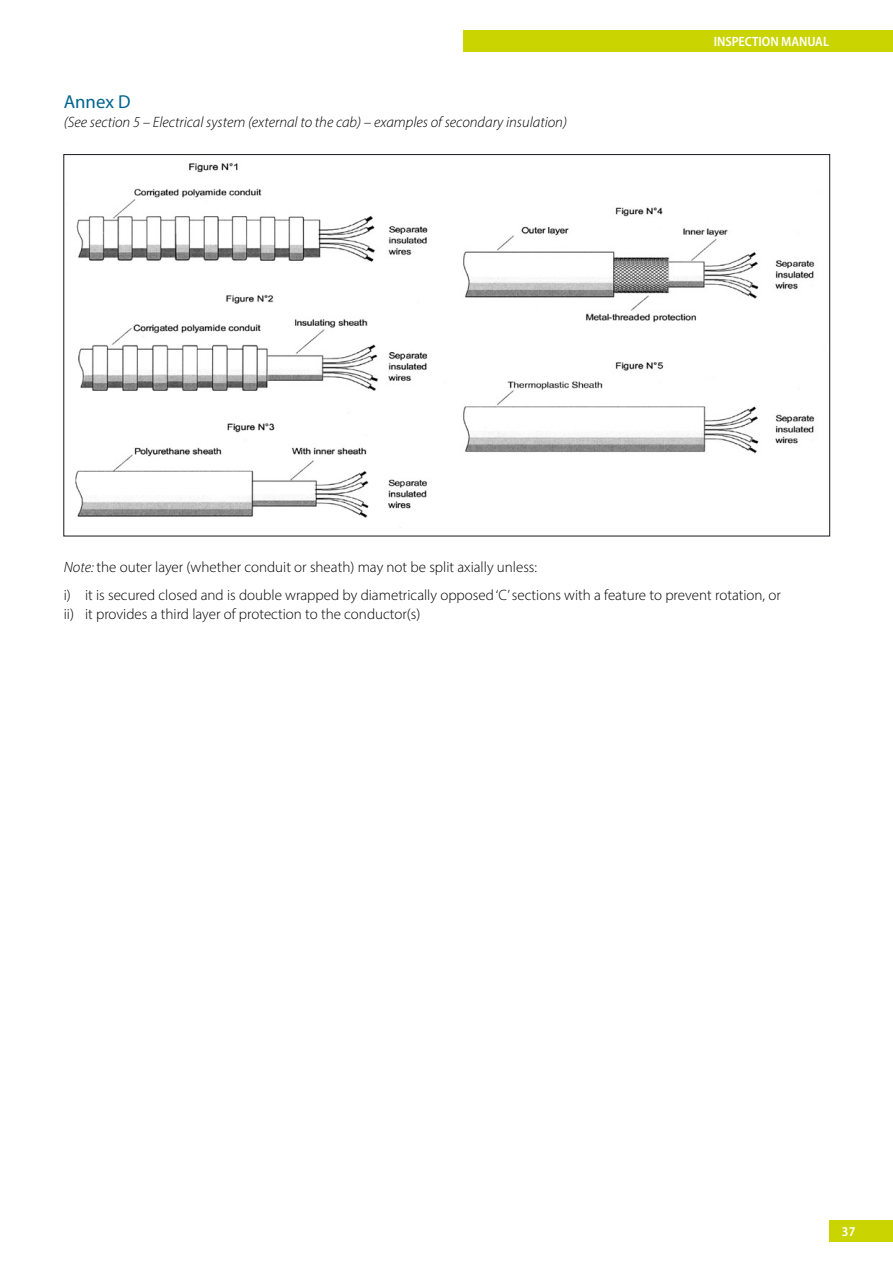
<style>
.page{position:relative;width:893px;height:1263px;background:#fff}
.page>*{position:absolute;margin:0;border:0;box-sizing:border-box;transform-origin:0 0}
.t1{font:18.75px "Myriad Pro";color:#00638e}
.t2{font:300 15px/28px "Myriad Pro";color:#000}
.t3{font:italic 300 15px "Myriad Pro";color:#000}
.t4{font:13.5px "Myriad Variable Concept";letter-spacing:-.005em;color:#fff}
.s1{font-style:italic}
</style>
<div class="page">
<div style="left:463px;top:30px;width:430px;height:22px;background:#cad400"></div>
<div style="left:829px;top:1220px;width:64px;height:22px;background:#cad400"></div>
<img style="left:75px;top:162px;width:740px;height:366px">
<p class="t1" style="left:64px;top:90px;width:68px">Annex D</p>
<p class="t3" style="left:64px;top:113px;width:505px">(See section 5 – Electrical system (external to the cab) – examples of secondary insulation)</p>
<p class="t4" style="left:714px;top:34px;width:117px">INSPECTION MANUAL</p>
<p class="t2" style="left:64px;top:553px;width:719px"><span class="s1">Note:</span> the outer layer (whether conduit or sheath) may not be split axially unless:<br>i) it is secured closed and is double wrapped by diametrically opposed ‘C’ sections with a feature to prevent rotation, or</p>
<p class="t2" style="left:64px;top:600px;width:358px">ii) it provides a third layer of protection to the conductor(s)</p>
<p class="t4" style="left:842px;top:1224px;width:15px">37</p>
</div>
